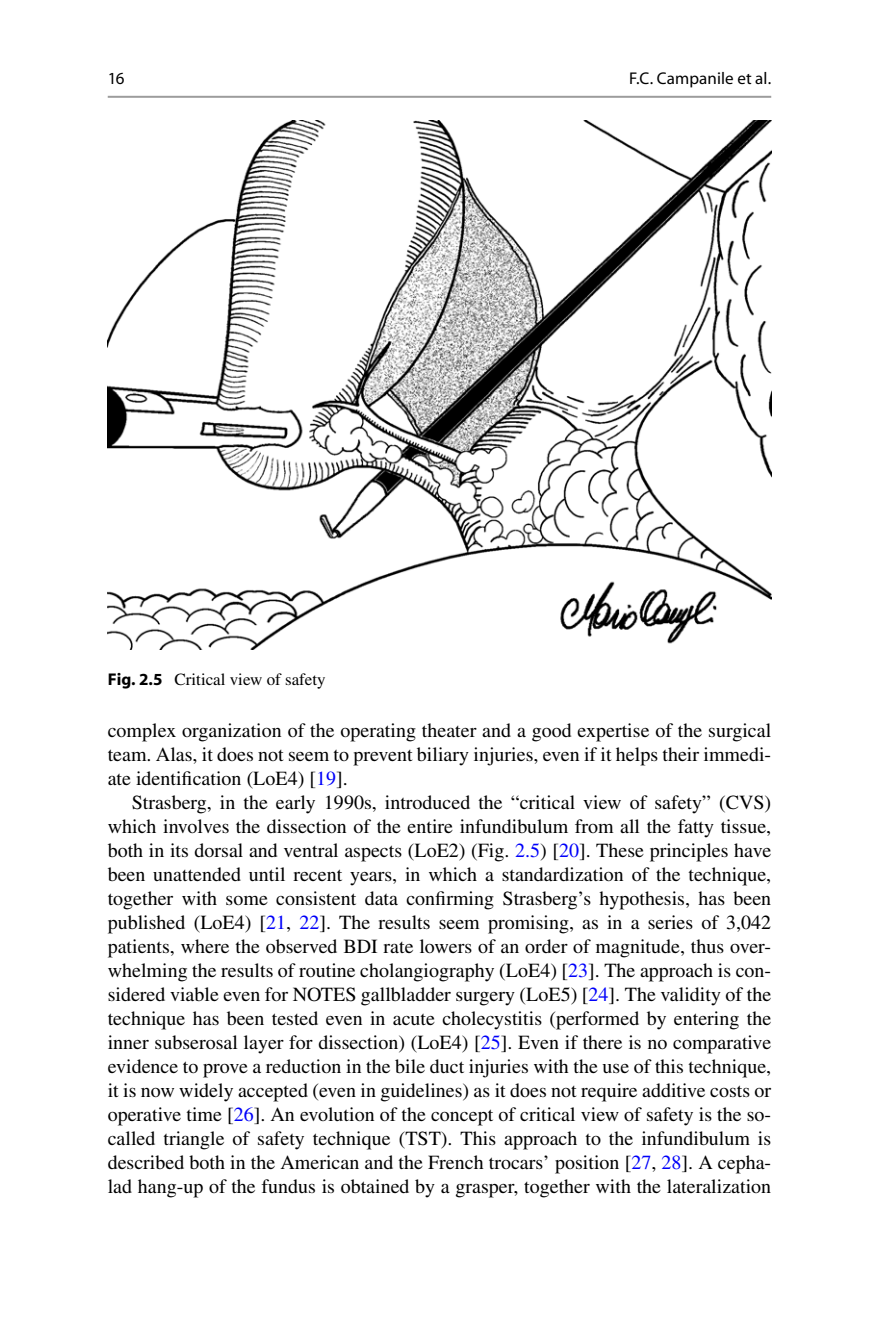
<style>
.page{position:relative;width:879px;height:1333px;background:#fff}
.page>*{position:absolute;margin:0;border:0;box-sizing:border-box;transform-origin:0 0}
.t1{font:20px/24px "Times";color:#000;text-align:justify}
.t2{font:17px "Times";color:#000}
.t3{font:17px "Myriad";letter-spacing:.005em;color:#000}
.s1{font-family:"Myriad";font-weight:700}
.s2{color:#0000fa}
</style>
<div class="page">
<img style="left:108px;top:121px;width:663px;height:528px">
<hr style="left:108px;top:96px;width:663px;height:2px;background:#9c9c9c">
<p class="t3" style="left:108px;top:72px;width:18px">16</p>
<p class="t2" style="left:108px;top:673px;width:219px"><span class="s1">Fig. 2.5</span> Critical view of safety</p>
<p class="t3" style="left:629px;top:72px;width:143px">F.C. Campanile et al.</p>
<p class="t1" style="left:108px;top:719px;width:665px">complex organization of the operating theater and a good expertise of the surgical team. Alas, it does not seem to prevent biliary injuries, even if it helps their immedi&shy;ate identification (LoE4) [ <span class="s2">19</span> ].</p>
<p class="t1" style="left:108px;top:791px;width:665px;text-indent:24px">Strasberg, in the early 1990s, introduced the “critical view of safety” (CVS) which involves the dissection of the entire infundibulum from all the fatty tissue, both in its dorsal and ventral aspects (LoE2) (Fig. <span class="s2">2.5</span> ) [ <span class="s2">20</span> ]. These principles have been unattended until recent years, in which a standardization of the technique, together with some consistent data confirming Strasberg’s hypothesis, has been published (LoE4) [ <span class="s2">21</span> , <span class="s2">22</span> ]. The results seem promising, as in a series of 3,042 patients, where the observed BDI rate lowers of an order of magnitude, thus over&shy;whelming the results of routine cholangiography (LoE4) [ <span class="s2">23</span> ]. The approach is con&shy;sidered viable even for NOTES gallbladder surgery (LoE5) [ <span class="s2">24</span> ]. The validity of the technique has been tested even in acute cholecystitis (performed by entering the inner subserosal layer for dissection) (LoE4) [ <span class="s2">25</span> ]. Even if there is no comparative evidence to prove a reduction in the bile duct injuries with the use of this technique, it is now widely accepted (even in guidelines) as it does not require additive costs or operative time [ <span class="s2">26</span> ]. An evolution of the concept of critical view of safety is the so&shy;called triangle of safety technique (TST). This approach to the infundibulum is described both in the American and the French trocars’ position [ <span class="s2">27</span> , <span class="s2">28</span> ]. A cepha&shy;lad hang-up of the fundus is obtained by a grasper, together with the lateralization</p>
</div>
